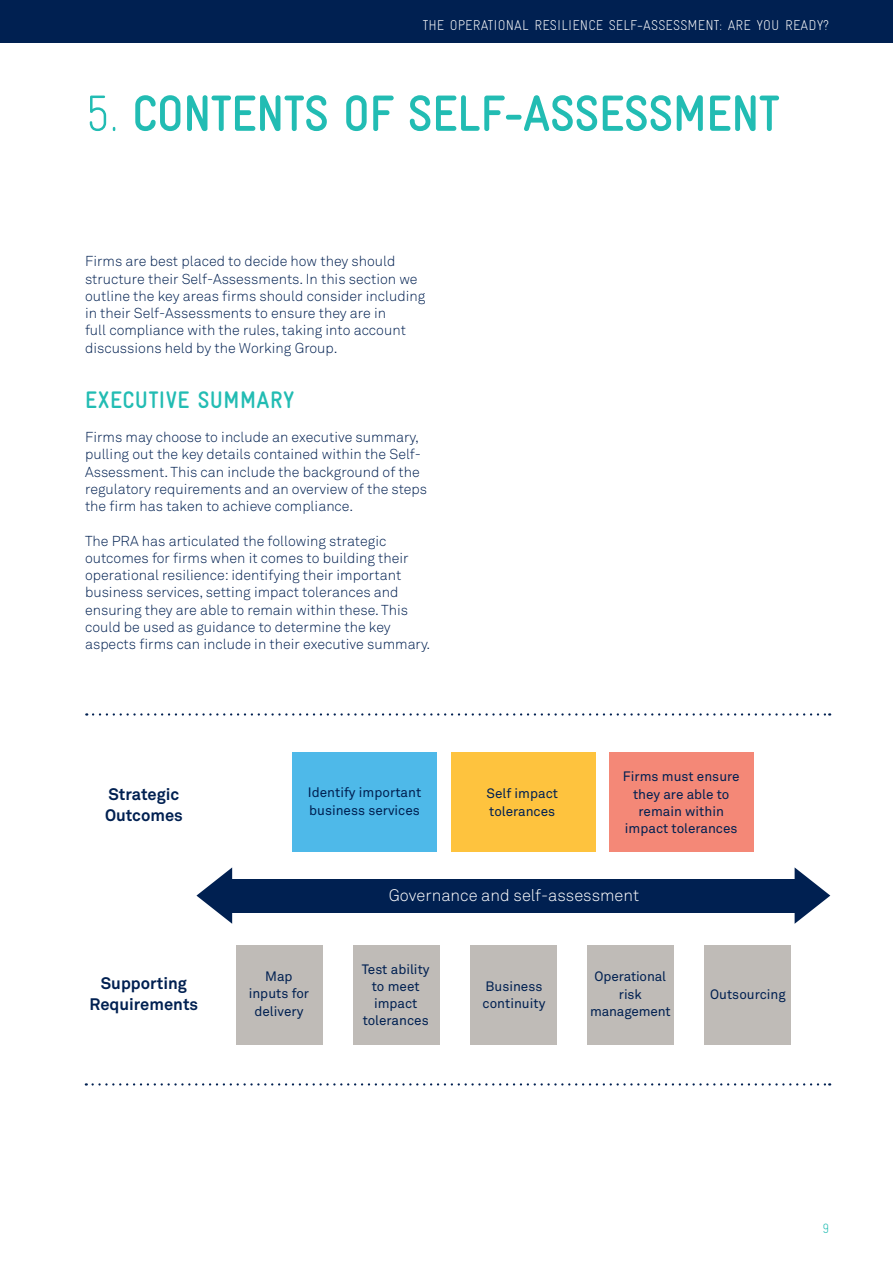
<style>
.page{position:relative;width:893px;height:1263px;background:#fff}
.page>*{position:absolute;margin:0;border:0;box-sizing:border-box;transform-origin:0 0}
.PAGEHEADER{font:700 51px "Gravur Condensed";letter-spacing:-.01em;color:#22bcb3}
.t1{font:700 24px "Gravur Condensed";letter-spacing:.02em;color:#22bcb3}
.t2{font:700 16.5px/21px "Akkurat Std";color:#002051;text-align:center}
.t3{font:300 16.5px "Akkurat Std";color:#fff}
.t4{font:300 14.25px/17.2px "Akkurat Std";color:#002051}
.t5{font:300 14.25px "Gravur Condensed";letter-spacing:.01em;color:#fff}
.t6{font:13.5px/17.2px "Akkurat Std";color:#002051;text-align:center}
.t7{font:300 13.5px "Gravur Condensed";color:#22bcb3}
.s1{font-weight:300}
</style>
<div class="page">
<div style="left:0;top:0;width:893px;height:43px;background:#002051"></div>
<svg style="left:93px;top:713px;width:737px;height:3px"></svg>
<svg style="left:93px;top:1083px;width:737px;height:2px"></svg>
<div style="left:293px;top:752px;width:144px;height:99px;background:#4eb9e9"></div>
<div style="left:451px;top:752px;width:144px;height:99px;background:#fec33e"></div>
<div style="left:609px;top:752px;width:145px;height:99px;background:#f48877"></div>
<div style="left:236px;top:945px;width:86px;height:100px;background:#bfbbb7"></div>
<div style="left:353px;top:945px;width:86px;height:100px;background:#bfbbb7"></div>
<div style="left:470px;top:945px;width:86px;height:100px;background:#bfbbb7"></div>
<div style="left:587px;top:945px;width:86px;height:100px;background:#bfbbb7"></div>
<div style="left:704px;top:945px;width:86px;height:100px;background:#bfbbb7"></div>
<svg style="left:196px;top:867px;width:36px;height:57px"></svg>
<svg style="left:795px;top:867px;width:35px;height:57px"></svg>
<div style="left:228px;top:879px;width:571px;height:33px;background:#002051"></div>
<p class="t5" style="left:423px;top:17px;width:408px">THE OPERATIONAL RESILIENCE SELF-ASSESSMENT: ARE YOU READY?</p>
<p class="PAGEHEADER" style="left:85px;top:85px;width:696px"><span class="s1">5.</span> CONTENTS OF SELF-ASSESSMENT</p>
<p class="t4" style="left:85px;top:253px;width:342px">Firms are best placed to decide how they should structure their Self-Assessments. In this section we outline the key areas firms should consider including in their Self-Assessments to ensure they are in<br>full compliance with the rules, taking into account discussions held by the Working Group.</p>
<p class="t1" style="left:85px;top:386px;width:211px">EXECUTIVE SUMMARY</p>
<p class="t4" style="left:85px;top:428px;width:344px">Firms may choose to include an executive summary, pulling out the key details contained within the Self-Assessment. This can include the background of the regulatory requirements and an overview of the steps the firm has taken to achieve compliance.</p>
<p class="t4" style="left:85px;top:532px;width:347px">The PRA has articulated the following strategic outcomes for firms when it comes to building their operational resilience: identifying their important business services, setting impact tolerances and ensuring they are able to remain within these. This could be used as guidance to determine the key aspects firms can include in their executive summary.</p>
<p class="t2" style="left:109px;top:783px;width:72px">Strategic</p>
<p class="t2" style="left:105px;top:804px;width:79px">Outcomes</p>
<p class="t6" style="left:308px;top:784px;width:115px;text-align:left">Identify important business services</p>
<p class="t6" style="left:487px;top:785px;width:73px;text-align:left">Self impact tolerances</p>
<p class="t6" style="left:623px;top:768px;width:118px">Firms must ensure they are able to remain within impact tolerances</p>
<p class="t2" style="left:90px;top:972px;width:110px">Supporting<br>Requirements</p>
<p class="t3" style="left:389px;top:885px;width:252px">Governance and self-assessment</p>
<p class="t6" style="left:249px;top:968px;width:62px">Map inputs for delivery</p>
<p class="t6" style="left:362px;top:960px;width:69px">Test ability to meet impact tolerances</p>
<p class="t6" style="left:483px;top:977px;width:64px;text-align:left">Business continuity</p>
<p class="t6" style="left:590px;top:968px;width:82px">Operational risk management</p>
<p class="t6" style="left:710px;top:986px;width:77px">Outsourcing</p>
<p class="t7" style="left:822px;top:1220px;width:8px">9</p>
</div>
